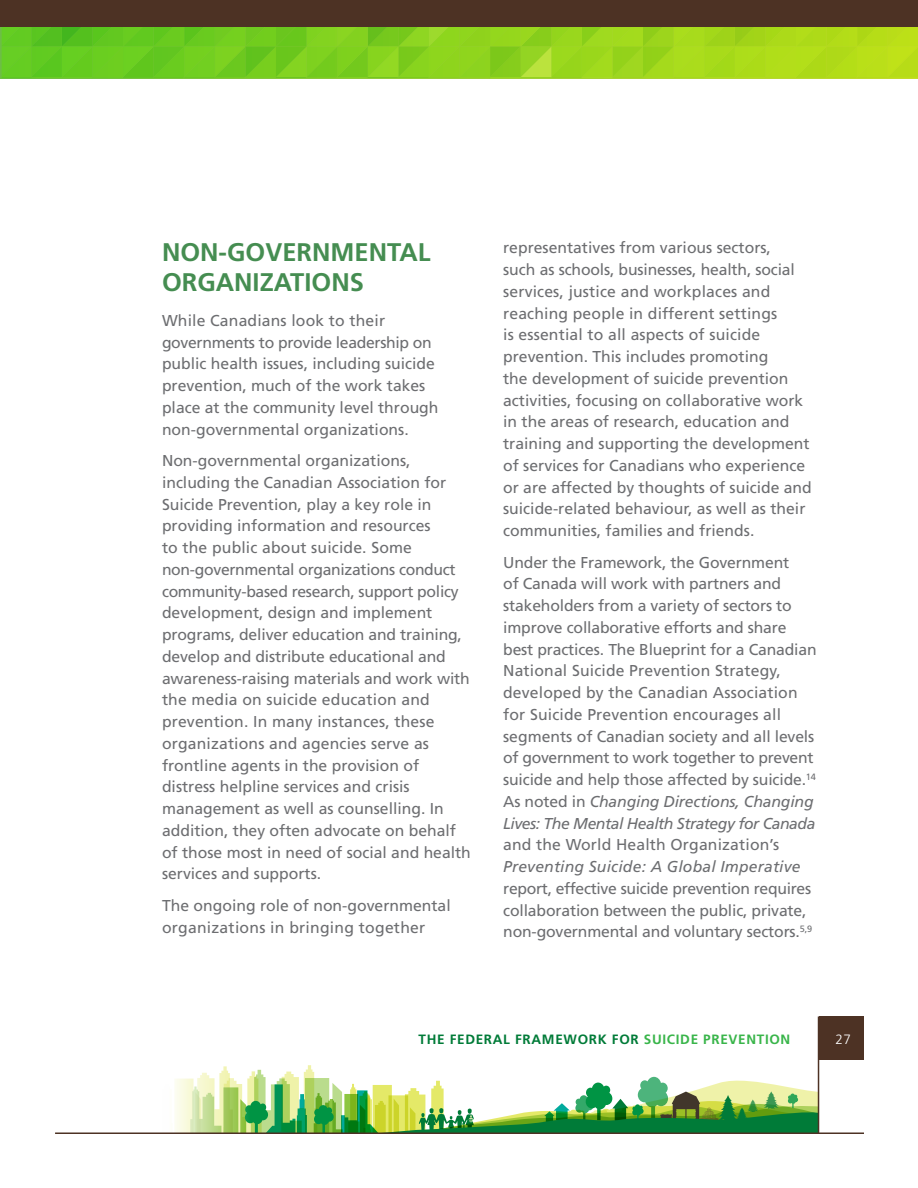
<style>
.page{position:relative;width:918px;height:1188px;background:#fff}
.page>*{position:absolute;margin:0;border:0;box-sizing:border-box;transform-origin:0 0}
.H2B{font:700 25.5px/30px "Frutiger LT Std";color:#458d51}
.Body{font:15.75px/21.8px "Frutiger LT Std";color:#6d6e71}
.t1{font:700 13.5px "Frutiger LT Std";letter-spacing:.05em;color:#007b38}
.t2{font:300 13.5px "Frutiger LT Std";color:#fff}
.s1{font-style:italic}
.s2{color:#39b54a}
</style>
<div class="page">
<hr style="left:0;top:0;width:1px;height:78px;background:#6dbe45">
<svg style="left:2px;top:27px;width:916px;height:51px;background:#8ad21d"></svg>
<div style="left:0;top:0;width:918px;height:27px;background:#4d3224"></div>
<div style="left:819px;top:1017px;width:45px;height:43px;background:#4d3224"></div>
<svg style="left:175px;top:1065px;width:643px;height:67px"></svg>
<hr style="left:818px;top:1016px;width:1px;height:117px;background:#4d3224">
<hr style="left:55px;top:1132px;width:809px;height:2px;background:#4d3224">
<p class="H2B" style="left:162px;top:237px;width:270px">NON-GOVERNMENTAL<br>ORGANIZATIONS</p>
<p class="Body" style="left:162px;top:310px;width:278px">While Canadians look to their governments to provide leadership on public health issues, including suicide prevention, much of the work takes place at the community level through non‑governmental organizations.</p>
<p class="Body" style="left:162px;top:450px;width:310px">Non-governmental organizations, including the Canadian Association for Suicide Prevention, play a key role in providing information and resources<br>to the public about suicide. Some non‑governmental organizations conduct community-based research, support policy development, design and implement programs, deliver education and training, develop and distribute educational and awareness-raising materials and work with the media on suicide education and prevention. In many instances, these organizations and agencies serve as frontline agents in the provision of distress helpline services and crisis management as well as counselling. In addition, they often advocate on behalf of those most in need of social and health services and supports.</p>
<p class="Body" style="left:162px;top:895px;width:290px">The ongoing role of non-governmental organizations in bringing together</p>
<p class="Body" style="left:503px;top:237px;width:310px">representatives from various sectors,<br>such as schools, businesses, health, social services, justice and workplaces and reaching people in different settings<br>is essential to all aspects of suicide prevention. This includes promoting<br>the development of suicide prevention activities, focusing on collaborative work in the areas of research, education and training and supporting the development of services for Canadians who experience or are affected by thoughts of suicide and suicide-related behaviour, as well as their communities, families and friends.</p>
<p class="Body" style="left:503px;top:551px;width:315px">Under the Framework, the Government<br>of Canada will work with partners and stakeholders from a variety of sectors to improve collaborative efforts and share best practices. The Blueprint for a Canadian National Suicide Prevention Strategy, developed by the Canadian Association for Suicide Prevention encourages all segments of Canadian society and all levels of government to work together to prevent suicide and help those affected by suicide.<sup>14<br></sup>As noted in <span class="s1">Changing Directions, Changing Lives: The Mental Health Strategy for Canada </span>and the World Health Organization’s <span class="s1">Preventing Suicide: A Global Imperative </span>report, effective suicide prevention requires collaboration between the public, private, non-governmental and voluntary sectors.<sup>5,9</sup></p>
<p class="t1" style="left:419px;top:1031px;width:373px">THE FEDERAL FRAMEWORK FOR <span class="s2">SUICIDE PREVENTION</span></p>
<p class="t2" style="left:835px;top:1031px;width:17px">27</p>
</div>
